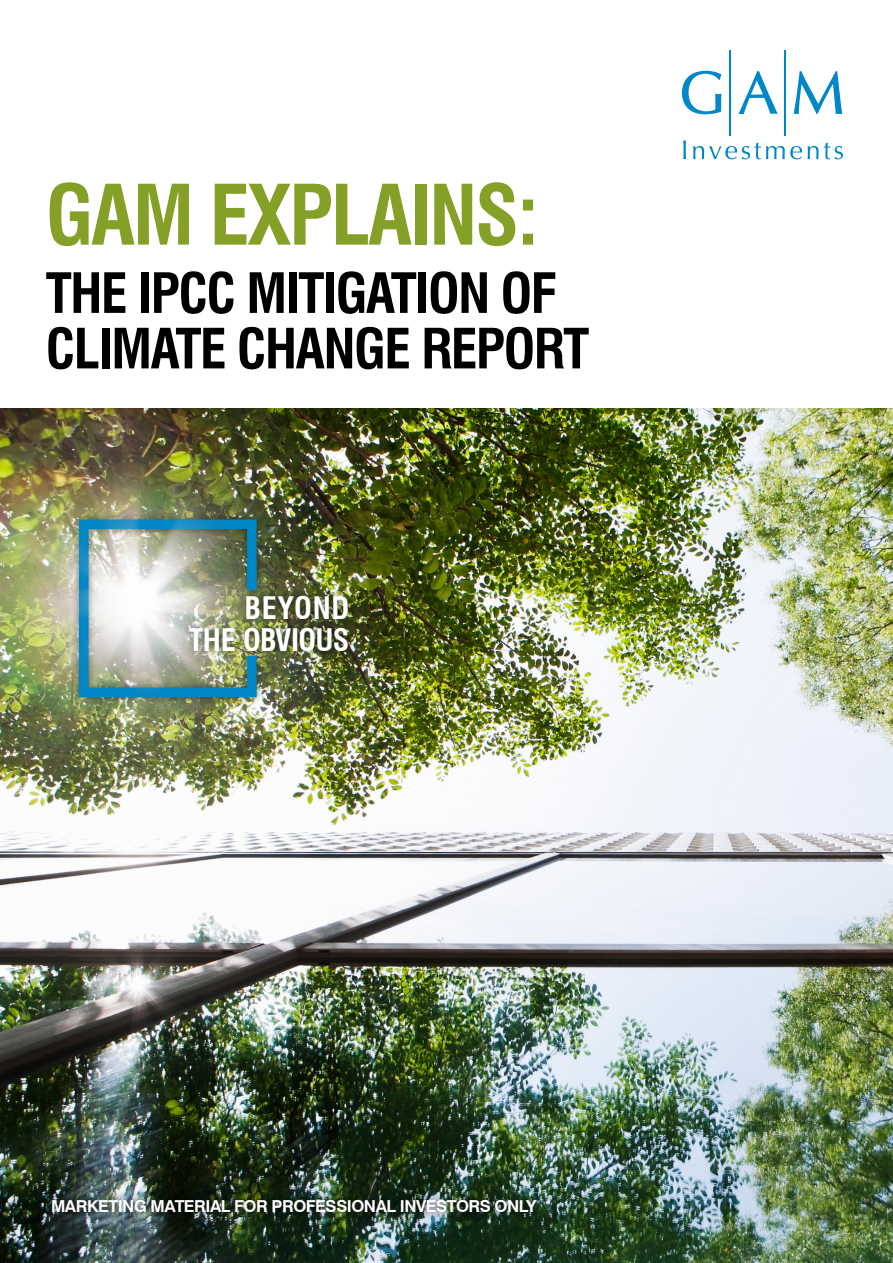
<style>
.page{position:relative;width:893px;height:1263px;background:#fff}
.page>*{position:absolute;margin:0;border:0;box-sizing:border-box;transform-origin:0 0}
.t1{font:700 condensed 81px "Swiss 721 BT";letter-spacing:-.03em;color:#84a027}
.t2{font:700 condensed 54px/55.5px "Swiss 721 BT";letter-spacing:-.03em;color:#000}
.t3{font:700 condensed 30.3px/32px "Swiss 721 BT";letter-spacing:-.01em;color:#fff;text-align:right}
.t4{font:700 16.5px "Swiss 721 BT";letter-spacing:-.03em;color:#fff}
</style>
<div class="page">
<img style="left:0;top:408px;width:893px;height:855px">
<hr style="left:730px;top:50px;width:1px;height:86px;background:#0087c7">
<hr style="left:784px;top:50px;width:1px;height:86px;background:#0087c7">
<svg style="left:682px;top:71px;width:40px;height:43px"></svg>
<svg style="left:738px;top:71px;width:40px;height:43px"></svg>
<svg style="left:794px;top:71px;width:48px;height:43px"></svg>
<svg style="left:683px;top:140px;width:3px;height:19px"></svg>
<svg style="left:693px;top:143px;width:109px;height:16px"></svg>
<svg style="left:808px;top:146px;width:10px;height:13px"></svg>
<svg style="left:824px;top:143px;width:19px;height:16px"></svg>
<div style="left:43px;top:1190px;width:502px;height:32px;background:#000;opacity:.75"></div>
<div style="left:71px;top:512px;width:285px;height:193px;background:#000;opacity:.5"></div>
<img style="left:46px;top:481px;width:223px;height:257px">
<p class="t1" style="left:46px;top:167px;width:495px">GAM EXPLAINS:</p>
<p class="t2" style="left:46px;top:265px;width:545px">THE IPCC MITIGATION OF<br>CLIMATE CHANGE REPORT</p>
<p class="t3" style="left:189px;top:592px;width:162px">BEYOND<br>THE OBVIOUS</p>
<p class="t4" style="left:51px;top:1196px;width:487px">MARKETING MATERIAL FOR PROFESSIONAL INVESTORS ONLY</p>
</div>
